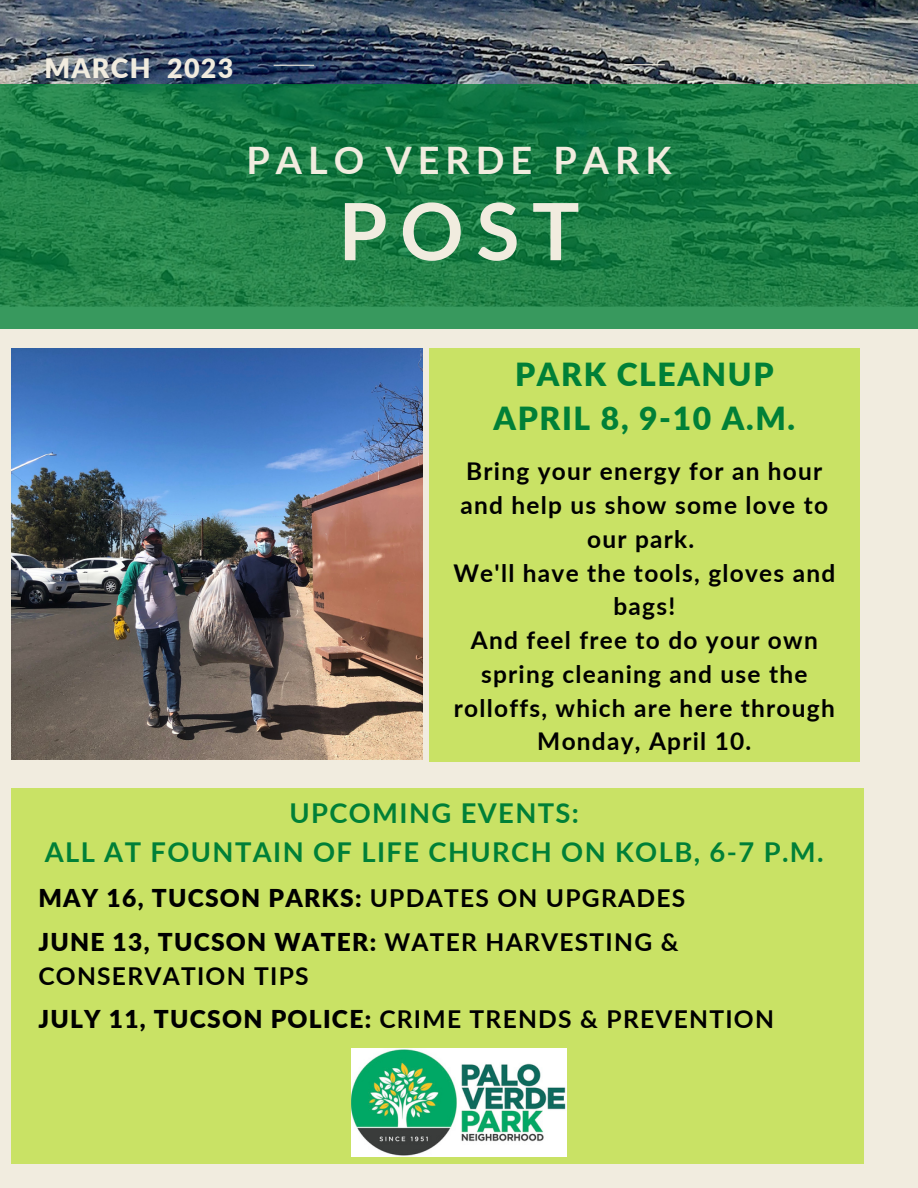
<style>
.page{position:relative;width:918px;height:1188px;background:#f1ecdf}
.page>*{position:absolute;margin:0;border:0;box-sizing:border-box;transform-origin:0 0}
.t1{font:700 79.05px "Lato";color:#f1ecdf}
.t2{font:700 37.8px "Lato";letter-spacing:.16em;color:#f1ecdf}
.t3{font:900 31.8px/43.8px "Lato";letter-spacing:.05em;color:#008037;text-align:center}
.t4{font:700 27.3px/38.2px "Lato";letter-spacing:.05em;color:#008037;text-align:center}
.t5{font:900 26.85px "Lato";letter-spacing:.05em;color:#f1ecdf}
.t6{font:700 24.6px/33.8px "Lato";letter-spacing:.05em;color:#000}
.t7{font:900 24.6px "Lato";letter-spacing:.05em;color:#000}
.t8{font:700 24.45px/33.8px "Lato";letter-spacing:.05em;color:#000;text-align:center}
.s1{font-weight:700}
.s2{font-weight:900}
</style>
<div class="page">
<img style="left:0;top:0;width:918px;height:84px">
<svg style="left:0;top:84px;width:918px;height:244px;background:#1d7f47"></svg>
<hr style="left:274px;top:65px;width:40px;height:1px;background:#f1ecdf">
<hr style="left:624px;top:64px;width:41px;height:1px;background:#f1ecdf">
<img style="left:11px;top:348px;width:412px;height:411px">
<div style="left:429px;top:348px;width:430px;height:414px;background:#c9e265"></div>
<div style="left:11px;top:788px;width:853px;height:375px;background:#c9e265"></div>
<img style="left:351px;top:1048px;width:215px;height:108px">
<p class="t5" style="left:44px;top:51px;width:191px">MARCH 2023</p>
<h2 class="t2" style="left:247px;top:136px;width:426px">PALO VERDE PARK</h2>
<h1 class="t1" style="left:339px;top:182px;width:242px">POST</h1>
<h3 class="t3" style="left:494px;top:352px;width:303px">PARK CLEANUP<br>APRIL 8, 9-10 A.M.</h3>
<p class="t8" style="left:453px;top:454px;width:383px">Bring your energy for an hour and help us show some love to our park.<br>We'll have the tools, gloves and bags!<br>And feel free to do your own spring cleaning and use the rolloffs, which are here through<br>Monday, April 10.</p>
<p class="t4" style="left:45px;top:794px;width:780px">UPCOMING EVENTS:<br>ALL AT FOUNTAIN OF LIFE CHURCH ON KOLB, 6-7 P.M.</p>
<p class="t7" style="left:38px;top:882px;width:648px">MAY 16, TUCSON PARKS: <span class="s1">UPDATES ON UPGRADES</span></p>
<p class="t6" style="left:38px;top:925px;width:642px"><span class="s2">JUNE 13, TUCSON WATER:</span> WATER HARVESTING &amp;<br>CONSERVATION TIPS</p>
<p class="t6" style="left:38px;top:1002px;width:737px"><span class="s2">JULY 11, TUCSON POLICE:</span> CRIME TRENDS &amp; PREVENTION</p>
</div>
